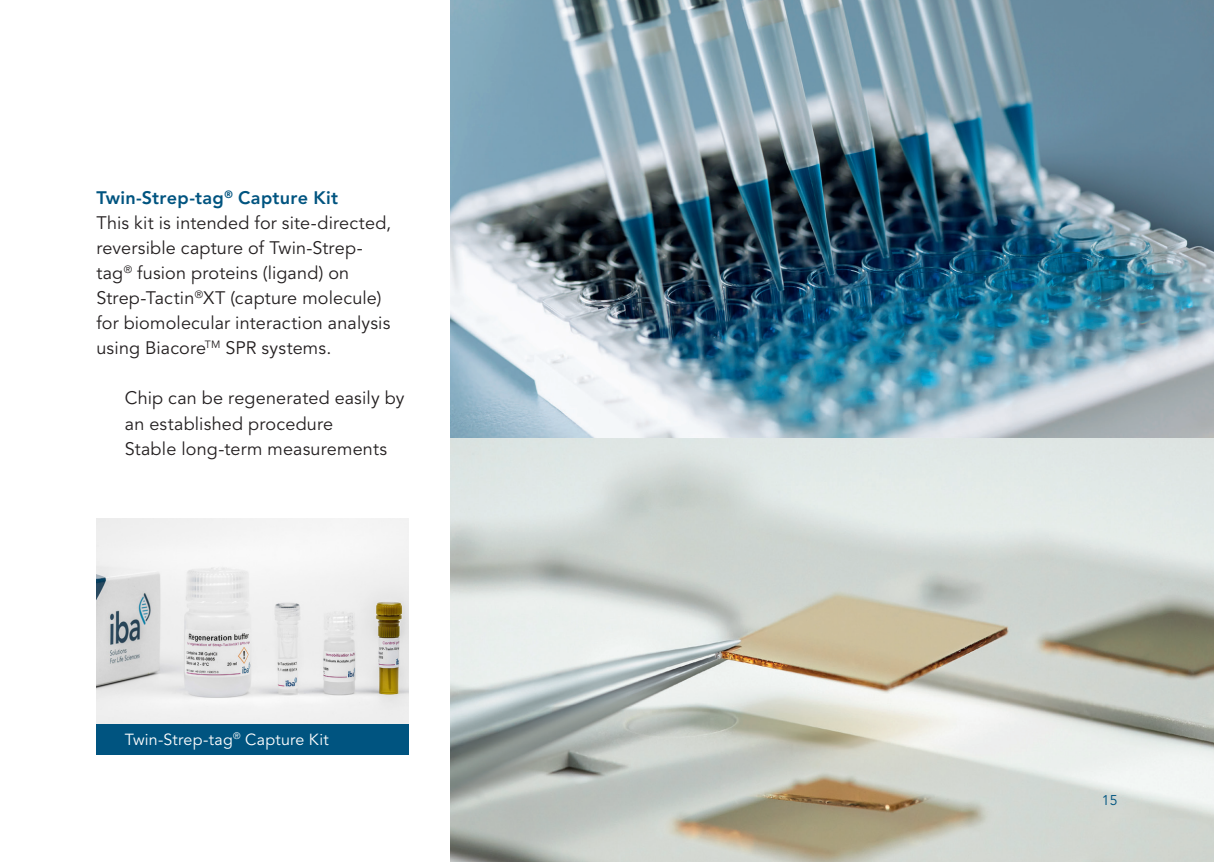
<style>
.page{position:relative;width:1214px;height:862px;background:#fff}
.page>*{position:absolute;margin:0;border:0;box-sizing:border-box;transform-origin:0 0}
.Fließtext_9p_12_5{font:18px/25px "Avenir LT Std";letter-spacing:.01em;color:#231f20}
.Subhead_1_9p_12_5{font:800 18px "Avenir LT Std";letter-spacing:.015em;color:#005480}
.Infokästen_8p_11{font:16px "Avenir LT Std";letter-spacing:.015em;color:#fff}
.Seitenzahl_rechts{font:14px "Avenir LT Std";color:#005480}
</style>
<div class="page">
<img style="left:451px;top:437px;width:762px;height:425px">
<img style="left:451px;top:0;width:762px;height:437px">
<div style="left:96px;top:723px;width:312px;height:31px;background:#005480"></div>
<img style="left:96px;top:519px;width:312px;height:204px">
<p class="Subhead_1_9p_12_5" style="left:96px;top:187px;width:243px">Twin-Strep-tag<sup>®</sup> Capture Kit</p>
<p class="Fließtext_9p_12_5" style="left:96px;top:211px;width:296px">This kit is intended for site-directed, reversible capture of Twin-Strep&shy;tag<sup>®</sup> fusion proteins (ligand) on Strep-Tactin<sup>®</sup>XT (capture molecule) for biomolecular interaction analysis using Biacore<sup>TM</sup> SPR systems.</p>
<p class="Fließtext_9p_12_5" style="left:125px;top:386px;width:281px">Chip can be regenerated easily by an established procedure</p>
<p class="Fließtext_9p_12_5" style="left:125px;top:436px;width:264px">Stable long-term measurements</p>
<p class="Infokästen_8p_11" style="left:125px;top:730px;width:205px">Twin-Strep-tag<sup>®</sup> Capture Kit</p>
<p class="Seitenzahl_rechts" style="left:1101px;top:791px;width:17px">15</p>
</div>
